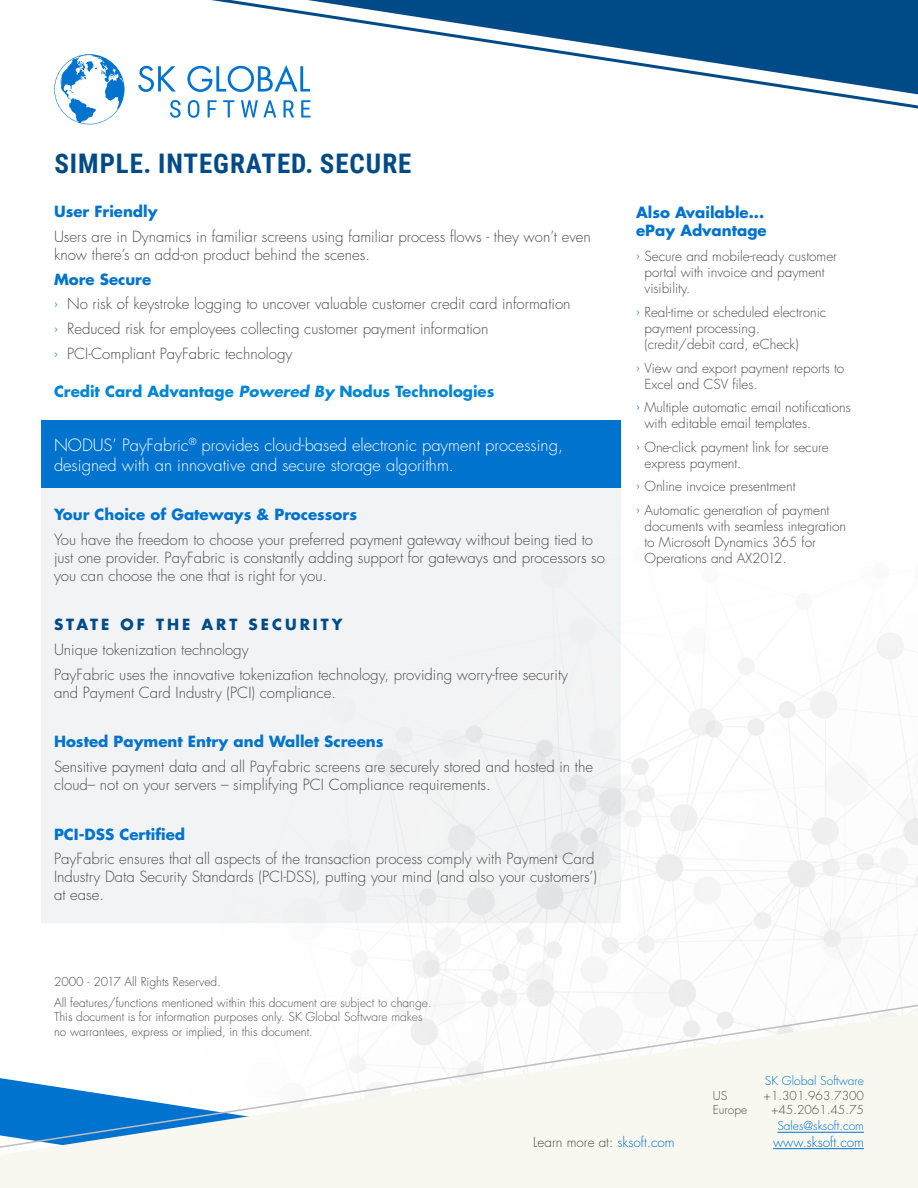
<style>
.page{position:relative;width:918px;height:1188px;background:#fff}
.page>*{position:absolute;margin:0;border:0;box-sizing:border-box;transform-origin:0 0}
.t1{font:700 27px "Roboto Condensed";letter-spacing:.035em;color:#004b87}
.t2{font:300 16.5px/19.8px "Futura";color:#fff}
.t3{font:300 15px/18px "Futura";color:#4b4c4d}
.t4{font:700 15px/18px "Futura";color:#0073ce}
.t5{font:700 15px "Futura";color:#0086d6}
.t6{font:700 15px "Futura";letter-spacing:.2em;color:#004b87}
.t7{font:300 13.5px/16.2px "Futura";color:#4b4c4d}
.t8{font:300 13.5px "Futura";color:#0073ce}
.t9{font:300 12px/21.1px "Futura";color:#4b4c4d}
.t10{font:300 12px "Futura";color:#0073ce}
.s1{font-weight:700;color:#0073ce}
.s2{font-size:13.5px;color:#0073ce}
.s3{font-style:italic}
.s4{color:#0073ce}
</style>
<div class="page">
<div style="left:41px;top:421px;width:580px;height:501px;background:#f2f3f4"></div>
<div style="left:41px;top:421px;width:580px;height:67px;background:#0073ce"></div>
<svg style="left:145px;top:0;width:773px;height:113px"></svg>
<div style="left:0;top:1151px;width:918px;height:37px;background:#f9f8f0"></div>
<svg style="left:0;top:1002px;width:918px;height:149px"></svg>
<svg style="left:138px;top:66px;width:38px;height:26px"></svg>
<svg style="left:187px;top:65px;width:123px;height:27px"></svg>
<svg style="left:170px;top:100px;width:11px;height:18px"></svg>
<svg style="left:188px;top:100px;width:11px;height:18px"></svg>
<svg style="left:208px;top:100px;width:9px;height:17px"></svg>
<svg style="left:223px;top:100px;width:11px;height:17px"></svg>
<svg style="left:241px;top:100px;width:35px;height:17px"></svg>
<svg style="left:284px;top:100px;width:10px;height:17px"></svg>
<svg style="left:301px;top:100px;width:9px;height:17px"></svg>
<svg style="left:54px;top:54px;width:71px;height:70px"></svg>
<hr style="left:777px;top:1132px;width:87px;height:1px;background:#0073ce">
<hr style="left:773px;top:1148px;width:91px;height:1px;background:#0073ce">
<h1 class="t1" style="left:54px;top:144px;width:359px">SIMPLE. INTEGRATED. SECURE</h1>
<p class="t4" style="left:54px;top:202px;width:105px">User Friendly</p>
<p class="t3" style="left:54px;top:228px;width:538px">Users are in Dynamics in familiar screens using familiar process flows - they won’t even know there’s an add-on product behind the scenes.</p>
<p class="t3" style="left:54px;top:267px;width:518px;line-height:24.8px"><span class="s1">More Secure<br></span><span class="s2">›</span> No risk of keystroke logging to uncover valuable customer credit card information <span class="s2">›</span> Reduced risk for employees collecting customer payment information<br><span class="s2">›</span> PCI-Compliant PayFabric technology</p>
<p class="t5" style="left:54px;top:381px;width:442px">Credit Card Advantage <span class="s3">Powered By</span> Nodus Technologies</p>
<p class="t2" style="left:54px;top:435px;width:511px">NODUS’ PayFabric<sup>®</sup> provides cloud-based electronic payment processing, designed with an innovative and secure storage algorithm.</p>
<p class="t4" style="left:54px;top:505px;width:305px">Your Choice of Gateways &amp; Processors</p>
<p class="t3" style="left:54px;top:531px;width:553px">You have the freedom to choose your preferred payment gateway without being tied to just one provider. PayFabric is constantly adding support for gateways and processors so you can choose the one that is right for you.</p>
<p class="t6" style="left:54px;top:614px;width:290px">STATE OF THE ART SECURITY</p>
<p class="t3" style="left:54px;top:637px;width:516px;line-height:24.8px">Unique tokenization technology<br>PayFabric uses the innovative tokenization technology, providing worry-free security</p>
<p class="t3" style="left:54px;top:684px;width:284px">and Payment Card Industry (PCI) compliance.</p>
<p class="t4" style="left:54px;top:732px;width:331px">Hosted Payment Entry and Wallet Screens</p>
<p class="t3" style="left:54px;top:758px;width:541px">Sensitive payment data and all PayFabric screens are securely stored and hosted in the cloud– not on your servers – simplifying PCI Compliance requirements.</p>
<p class="t4" style="left:54px;top:825px;width:133px">PCI-DSS Certified</p>
<p class="t3" style="left:54px;top:850px;width:545px">PayFabric ensures that all aspects of the transaction process comply with Payment Card<br>Industry Data Security Standards (PCI-DSS), putting your mind (and also your customers’) at ease.</p>
<p class="t9" style="left:54px;top:971px;width:379px">2000 - 2017 All Rights Reserved.<br>All features/functions mentioned within this document are subject to change.</p>
<p class="t9" style="left:54px;top:1010px;width:370px;line-height:14.4px">This document is for information purposes only. SK Global Software makes no warrantees, express or implied, in this document.</p>
<p class="t4" style="left:636px;top:203px;width:132px">Also Available... ePay Advantage</p>
<p class="t7" style="left:645px;top:248px;width:194px;text-indent:-8px"><span class="s4">›</span> Secure and mobile-ready customer portal with invoice and payment visibility.</p>
<p class="t7" style="left:645px;top:304px;width:183px;text-indent:-8px"><span class="s4">›</span> Real-time or scheduled electronic payment processing. (credit/debit card, eCheck)</p>
<p class="t7" style="left:645px;top:360px;width:201px;text-indent:-8px"><span class="s4">›</span> View and export payment reports to<br>Excel and CSV files.</p>
<p class="t7" style="left:645px;top:399px;width:208px;text-indent:-8px"><span class="s4">›</span> Multiple automatic email notifications with editable email templates.</p>
<p class="t7" style="left:645px;top:439px;width:186px;text-indent:-8px"><span class="s4">›</span> One-click payment link for secure express payment.</p>
<p class="t7" style="left:636px;top:475px;width:195px;line-height:23.4px"><span class="s4">›</span> Online invoice presentment<br><span class="s4">›</span> Automatic generation of payment</p>
<p class="t7" style="left:645px;top:518px;width:203px">documents with seamless integration to Microsoft Dynamics 365 for<br>Operations and AX2012.</p>
<p class="t10" style="left:765px;top:1073px;width:101px">SK Global Software</p>
<p class="t9" style="left:713px;top:1085px;width:16px">US</p>
<p class="t9" style="left:764px;top:1085px;width:102px">+1.301.963.7300</p>
<p class="t9" style="left:713px;top:1099px;width:36px">Europe</p>
<p class="t9" style="left:771px;top:1099px;width:94px">+45.2061.45.75</p>
<p class="t10" style="left:777px;top:1118px;width:88px">Sales@sksoft.com</p>
<p class="t7" style="left:533px;top:1134px;width:143px">Learn more at: <span class="s4">sksoft.com</span></p>
<p class="t8" style="left:773px;top:1133px;width:92px">www.sksoft.com</p>
</div>
